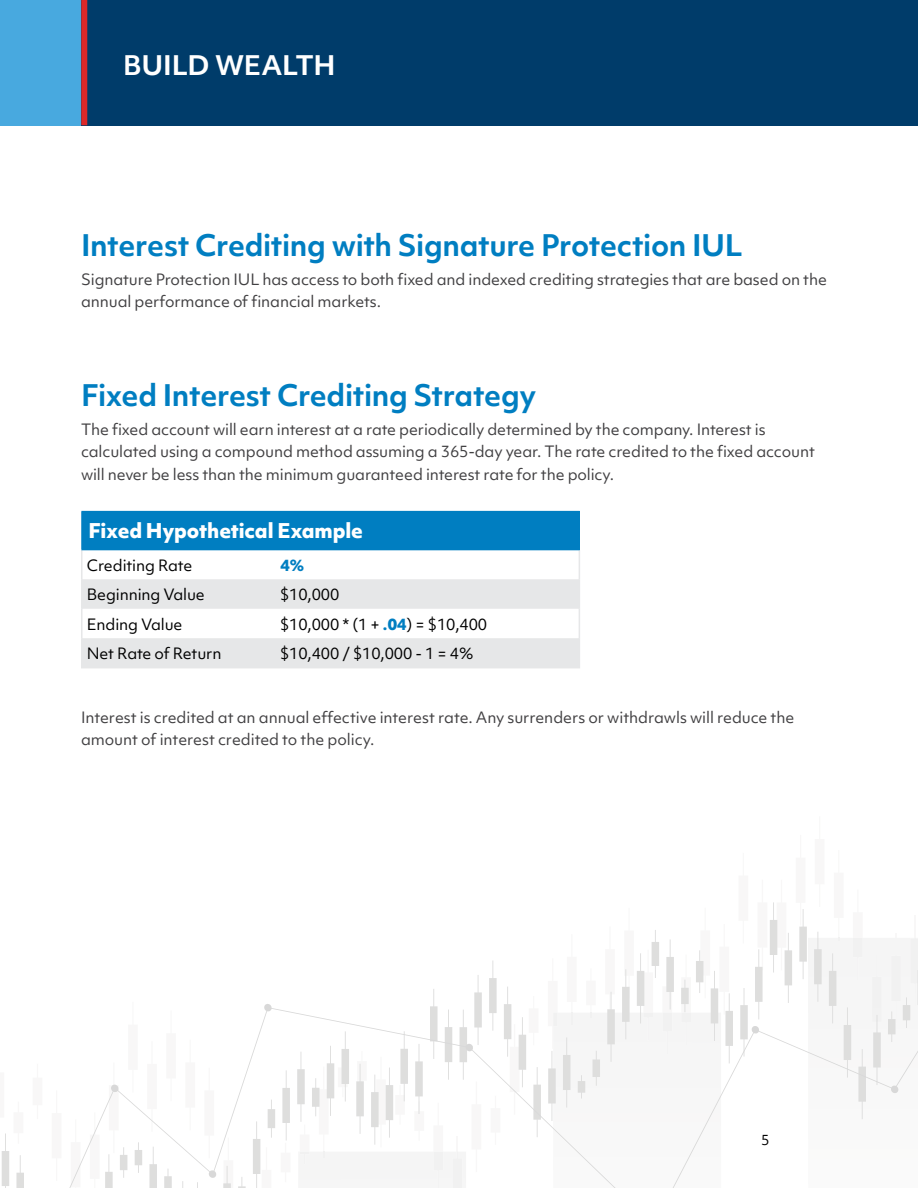
<style>
.page{position:relative;width:918px;height:1188px;background:#fff}
.page>*{position:absolute;margin:0;border:0;box-sizing:border-box;transform-origin:0 0}
.t1{font:700 28.5px "Objektiv Mk 1";letter-spacing:-.015em;color:#007ec1}
.t2{font:700 25.95px "Objektiv Mk 1";letter-spacing:-.01em;color:#fff}
.t3{font:800 19.5px "Objektiv Mk 1";letter-spacing:-.01em;color:#fff}
.t4{font:15px/22.5px "Objektiv Mk 1";letter-spacing:-.01em;color:#414042}
.t5{font:15px "Objektiv Mk 1";letter-spacing:-.01em;color:#000}
.t6{font:800 15px "Objektiv Mk 1";color:#007ec1}
.t7{font:13.5px "Objektiv Mk 1";color:#000}
.s1{font-weight:800;color:#007ec1}
</style>
<div class="page">
<hr style="left:914px;top:916px;width:2px;height:22px;background:#dcdbda">
<svg style="left:770px;top:902px;width:34px;height:24px"></svg>
<svg style="left:2px;top:926px;width:916px;height:262px"></svg>
<div style="left:2px;top:0;width:916px;height:125px;background:#003c6a"></div>
<div style="left:82px;top:511px;width:497px;height:39px;background:#007ec1"></div>
<svg style="left:82px;top:579px;width:497px;height:88px;fill:#e6e7e8"></svg>
<svg style="left:81px;top:550px;width:1px;height:29px"></svg>
<svg style="left:579px;top:550px;width:1px;height:29px"></svg>
<hr style="left:81px;top:579px;width:1px;height:30px;background:#e6e7e8">
<hr style="left:579px;top:579px;width:1px;height:30px;background:#e6e7e8">
<svg style="left:81px;top:609px;width:1px;height:58px"></svg>
<svg style="left:579px;top:609px;width:1px;height:58px"></svg>
<hr style="left:81px;top:667px;width:194px;height:1px;background:#e6e7e8">
<hr style="left:275px;top:667px;width:305px;height:1px;background:#e6e7e8">
<hr style="left:81px;top:511px;width:194px;height:1px;background:#007ec1">
<hr style="left:81px;top:512px;width:1px;height:37px;background:#007ec1">
<hr style="left:275px;top:511px;width:305px;height:1px;background:#007ec1">
<hr style="left:579px;top:512px;width:1px;height:37px;background:#007ec1">
<hr style="left:81px;top:549px;width:194px;height:1px;background:#007ec1">
<hr style="left:275px;top:549px;width:305px;height:1px;background:#007ec1">
<div style="left:0;top:0;width:81px;height:125px;background:#48a9df"></div>
<div style="left:81px;top:0;width:6px;height:125px;background:#dc2828"></div>
<h2 class="t2" style="left:123px;top:47px;width:214px">BUILD WEALTH</h2>
<h1 class="t1" style="left:81px;top:225px;width:663px">Interest Crediting with Signature Protection IUL</h1>
<p class="t4" style="left:81px;top:268px;width:747px">Signature Protection IUL has access to both fixed and indexed crediting strategies that are based on the annual performance of financial markets.</p>
<h1 class="t1" style="left:81px;top:375px;width:457px">Fixed Interest Crediting Strategy</h1>
<p class="t4" style="left:81px;top:418px;width:736px">The fixed account will earn interest at a rate periodically determined by the company. Interest is calculated using a compound method assuming a 365-day year. The rate credited to the fixed account will never be less than the minimum guaranteed interest rate for the policy.</p>
<h3 class="t3" style="left:88px;top:517px;width:276px">Fixed Hypothetical Example</h3>
<p class="t5" style="left:87px;top:555px;width:107px">Crediting Rate</p>
<p class="t6" style="left:280px;top:554px;width:26px">4%</p>
<p class="t5" style="left:87px;top:584px;width:120px">Beginning Value</p>
<p class="t5" style="left:280px;top:584px;width:61px">$10,000</p>
<p class="t5" style="left:87px;top:614px;width:97px">Ending Value</p>
<p class="t5" style="left:280px;top:614px;width:209px">$10,000 * (1 + <span class="s1">.04</span>) = $10,400</p>
<p class="t5" style="left:87px;top:643px;width:136px">Net Rate of Return</p>
<p class="t5" style="left:280px;top:643px;width:195px">$10,400 / $10,000 - 1 = 4%</p>
<p class="t4" style="left:81px;top:706px;width:715px">Interest is credited at an annual effective interest rate. Any surrenders or withdrawls will reduce the amount of interest credited to the policy.</p>
<p class="t7" style="left:761px;top:1131px;width:10px">5</p>
</div>
